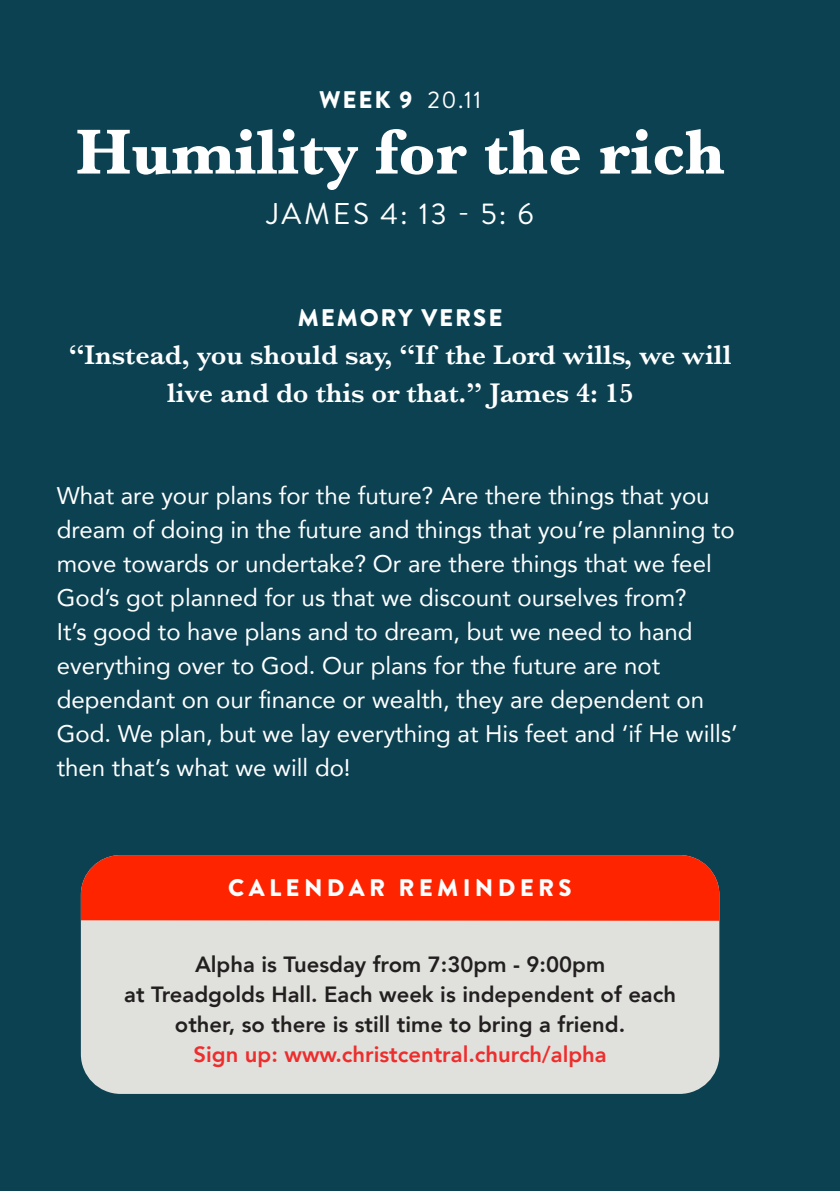
<style>
.page{position:relative;width:840px;height:1191px;background:#fff}
.page>*{position:absolute;margin:0;border:0;box-sizing:border-box;transform-origin:0 0}
.t1{font:700 66px "Baskerville";color:#fff}
.t2{font:30px "Brandon Grotesque";letter-spacing:.09em;color:#fff}
.t3{font:600 28px/38px "Baskerville";color:#fff;text-align:center}
.t4{font:24px/34px "Avenir";color:#fff}
.t5{font:900 24px "Brandon Grotesque";letter-spacing:.18em;color:#fff}
.t6{font:900 24px "Brandon Grotesque";letter-spacing:.08em;color:#fff}
.t7{font:800 22px/30px "Avenir";color:#231f20;text-align:center}
.s1{font-weight:400}
.s2{color:#ee2d2d}
</style>
<div class="page">
<div style="left:0;top:0;width:839px;height:1191px;background:#0c4152"></div>
<div style="left:81px;top:855px;width:638px;height:239px;background:#e0e1dd;border-radius:40px"></div>
<div style="left:81px;top:855px;width:638px;height:65px;background:#fe2400"></div>
<p class="t5" style="left:319px;top:82px;width:164px">WEEK 9 <span class="s1">20.11</span></p>
<p class="t1" style="left:76px;top:106px;width:650px">Humility for the rich</p>
<p class="t2" style="left:266px;top:193px;width:268px">JAMES 4: 13 - 5: 6</p>
<p class="t6" style="left:297px;top:300px;width:206px">MEMORY VERSE</p>
<p class="t3" style="left:69px;top:335px;width:663px">“Instead, you should say, “If the Lord wills, we will live and do this or that.” James 4: 15</p>
<p class="t4" style="left:57px;top:477px;width:679px">What are your plans for the future? Are there things that you dream of doing in the future and things that you’re planning to move towards or undertake? Or are there things that we feel God’s got planned for us that we discount ourselves from?</p>
<p class="t4" style="left:57px;top:613px;width:682px">It’s good to have plans and to dream, but we need to hand everything over to God. Our plans for the future are not dependant on our finance or wealth, they are dependent on God. We plan, but we lay everything at His feet and ‘if He wills’ then that’s what we will do!</p>
<p class="t5" style="left:228px;top:871px;width:345px">CALENDAR REMINDERS</p>
<p class="t7" style="left:124px;top:949px;width:553px">Alpha is Tuesday from 7:30pm - 9:00pm<br>at Treadgolds Hall. Each week is independent of each other, so there is still time to bring a friend.<br><span class="s2">Sign up: www.christcentral.church/alpha</span></p>
</div>
